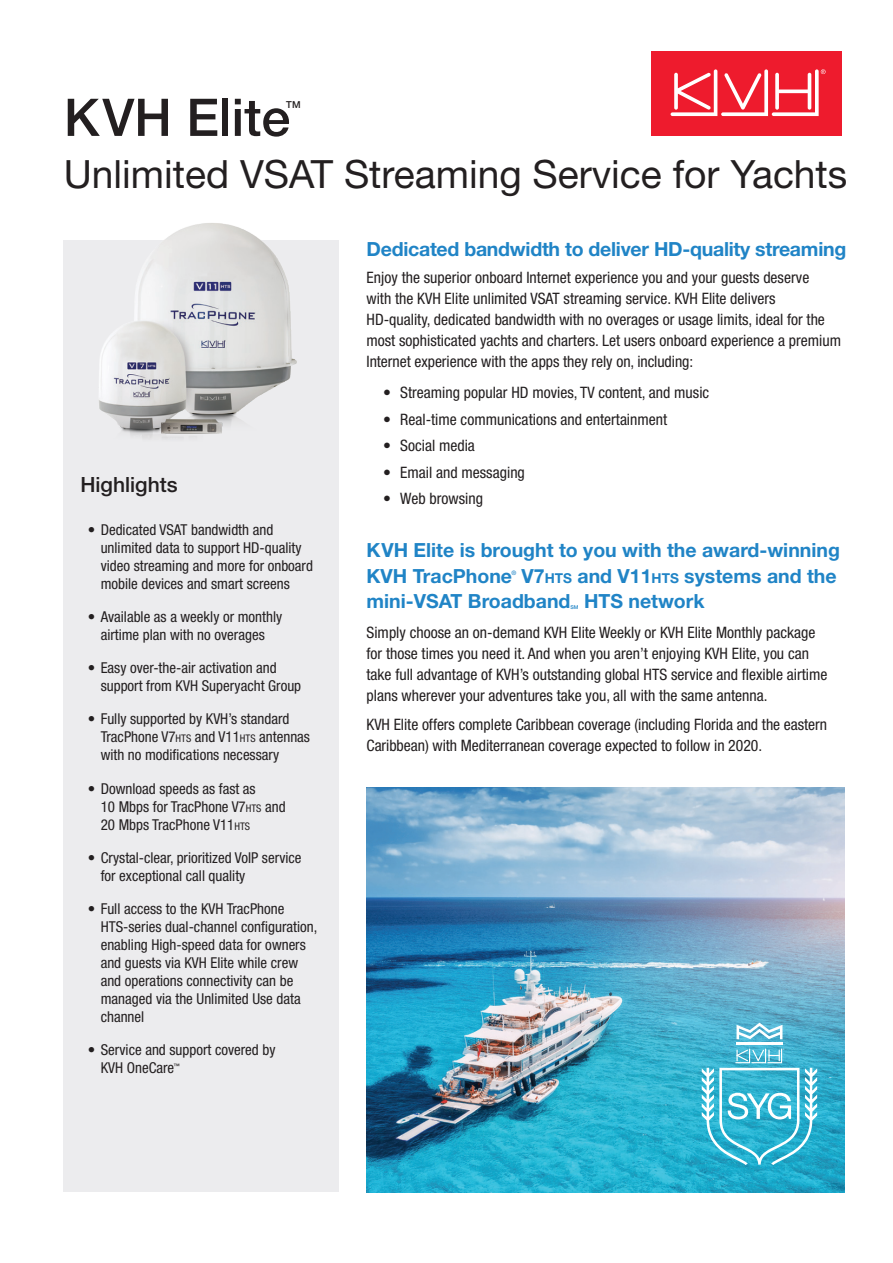
<style>
.page{position:relative;width:893px;height:1263px;background:#fff}
.page>*{position:absolute;margin:0;border:0;box-sizing:border-box;transform-origin:0 0}
.t1{font:500 52.05px "Helvetica Neue LT";color:#231f20}
.t2{font:39px "Helvetica Neue LT";color:#231f20}
.t3{font:500 21px "Helvetica Neue LT";color:#231f20}
.t4{font:700 19.5px/25.5px "Helvetica Neue LT";color:#2084c6}
.t5{font:condensed 15.75px/21px "Helvetica Neue LT";color:#231f20}
.t6{font:condensed 15px/18px "Helvetica Neue LT";color:#231f20}
.t7{font:500 9.6px "Helvetica Neue LT";color:#231f20}
.t8{font:500 6.15px "Helvetica Neue LT";color:#2084c6}
.t9{font:500 condensed 6.15px "Helvetica Neue LT";color:#231f20}
.t10{font:500 5.25px "Helvetica Neue LT";color:#2084c6}
.s1{font-size:10.5px}
.s2{font-size:13.65px}
</style>
<div class="page">
<div style="left:652px;top:51px;width:190px;height:85px;background:#ee1b2d"></div>
<svg style="left:671px;top:69px;width:154px;height:47px"></svg>
<img style="left:367px;top:787px;width:477px;height:405px">
<hr style="left:736px;top:1042px;width:47px;height:3px;background:#fff">
<svg style="left:736px;top:1023px;width:46px;height:16px"></svg>
<svg style="left:702px;top:1048px;width:115px;height:117px;background:#54bed7"></svg>
<div style="left:63px;top:241px;width:275px;height:951px;background:#ececee"></div>
<img style="left:91px;top:223px;width:215px;height:216px">
<h1 class="t1" style="left:64px;top:86px;width:228px">KVH Elite</h1>
<p class="t7" style="left:286px;top:99px;width:16px">TM</p>
<h2 class="t2" style="left:64px;top:151px;width:785px">Unlimited VSAT Streaming Service for Yachts</h2>
<h3 class="t3" style="left:80px;top:472px;width:99px">Highlights</h3>
<p class="t6" style="left:101px;top:520px;width:214px;text-indent:-13px">• Dedicated VSAT bandwidth and unlimited data to support HD-quality video streaming and more for onboard mobile devices and smart screens</p>
<p class="t6" style="left:88px;top:607px;width:196px;text-align:center">• Available as a weekly or monthly airtime plan with no overages</p>
<p class="t6" style="left:101px;top:659px;width:202px;text-indent:-13px">• Easy over-the-air activation and support from KVH Superyacht Group</p>
<p class="t6" style="left:101px;top:710px;width:211px;text-indent:-13px">• Fully supported by KVH’s standard<br>TracPhone V7<span class="s1">HTS</span> and V11<span class="s1">HTS</span> antennas with no modifications necessary</p>
<p class="t6" style="left:101px;top:779px;width:187px;text-indent:-13px">• Download speeds as fast as<br>10 Mbps for TracPhone V7<span class="s1">HTS</span> and<br>20 Mbps TracPhone V11<span class="s1">HTS</span></p>
<p class="t6" style="left:101px;top:848px;width:202px;text-indent:-13px">• Crystal-clear, prioritized VoIP service for exceptional call quality</p>
<p class="t6" style="left:101px;top:900px;width:218px;text-indent:-13px">• Full access to the KVH TracPhone<br>HTS-series dual-channel configuration, enabling High-speed data for owners and guests via KVH Elite while crew and operations connectivity can be managed via the Unlimited Use data channel</p>
<p class="t6" style="left:101px;top:1041px;width:176px;text-indent:-13px">• Service and support covered by<br>KVH OneCare</p>
<p class="t9" style="left:174px;top:1062px;width:8px">™</p>
<p class="t4" style="left:367px;top:236px;width:481px">Dedicated bandwidth to deliver HD-quality streaming</p>
<p class="t5" style="left:367px;top:267px;width:476px">Enjoy the superior onboard Internet experience you and your guests deserve<br>with the KVH Elite unlimited VSAT streaming service. KVH Elite delivers HD-quality, dedicated bandwidth with no overages or usage limits, ideal for the most sophisticated yachts and charters. Let users onboard experience a premium Internet experience with the apps they rely on, including:</p>
<p class="t5" style="left:383px;top:382px;width:327px">• Streaming popular HD movies, TV content, and music</p>
<p class="t5" style="left:383px;top:408px;width:285px">• Real-time communications and entertainment</p>
<p class="t5" style="left:383px;top:435px;width:93px">• Social media</p>
<p class="t5" style="left:383px;top:461px;width:143px">• Email and messaging</p>
<p class="t5" style="left:383px;top:488px;width:101px">• Web browsing</p>
<p class="t4" style="left:367px;top:537px;width:475px">KVH Elite is brought to you with the award-winning<br>KVH TracPhone</p>
<p class="t4" style="left:367px;top:562px;width:472px;text-indent:155px">V7<span class="s2">hts</span> and V11<span class="s2">hts</span> systems and the mini-VSAT Broadband</p>
<p class="t10" style="left:570px;top:603px;width:10px">SM</p>
<p class="t4" style="left:584px;top:588px;width:122px">HTS network</p>
<p class="t5" style="left:367px;top:621px;width:462px">Simply choose an on-demand KVH Elite Weekly or KVH Elite Monthly package for those times you need it. And when you aren’t enjoying KVH Elite, you can take full advantage of KVH’s outstanding global HTS service and flexible airtime plans wherever your adventures take you, all with the same antenna.</p>
<p class="t5" style="left:367px;top:714px;width:462px">KVH Elite offers complete Caribbean coverage (including Florida and the eastern<br>Caribbean) with Mediterranean coverage expected to follow in 2020.</p>
<p class="t8" style="left:511px;top:569px;width:6px">®</p>
</div>
